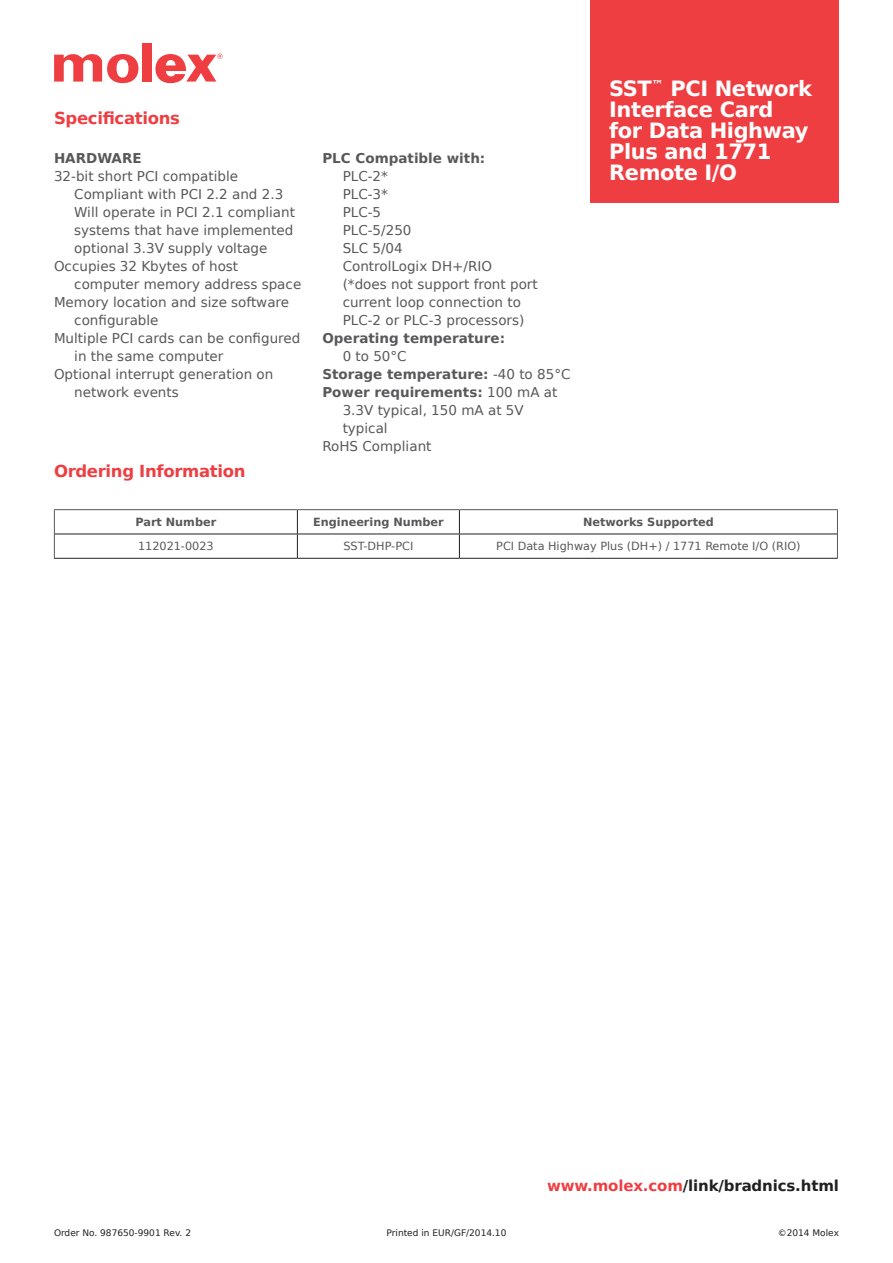
<style>
.page{position:relative;width:893px;height:1263px;background:#fff}
.page>*{position:absolute;margin:0;border:0;box-sizing:border-box;transform-origin:0 0}
.t1{font:700 21px/21px "Bitstream Vera Sans";letter-spacing:-.02em;color:#fff}
.t2{font:700 16.5px "Bitstream Vera Sans";letter-spacing:-.02em;color:#ef3e42}
.t3{font:700 15px "Bitstream Vera Sans";letter-spacing:-.01em;color:#221f1f}
.t4{font:13.5px/18px "Bitstream Vera Sans";color:#57585a}
.t5{font:700 13.5px "Bitstream Vera Sans";color:#57585a}
.t6{font:11.25px "Bitstream Vera Sans";color:#57585a}
.t7{font:700 11.25px "Bitstream Vera Sans";color:#57585a}
.t8{font:9px "Bitstream Vera Sans";color:#221f1f}
.s1{font-weight:400}
.s2{color:#ef3e42}
</style>
<div class="page">
<div style="left:142px;top:43px;width:9px;height:39px;background:#ef3e42"></div>
<svg style="left:54px;top:54px;width:84px;height:29px"></svg>
<svg style="left:155px;top:53px;width:68px;height:30px"></svg>
<hr style="left:55px;top:534px;width:242px;height:1px;background:#221f1f">
<hr style="left:297px;top:534px;width:162px;height:1px;background:#221f1f">
<svg style="left:297px;top:510px;width:1px;height:48px"></svg>
<hr style="left:459px;top:534px;width:378px;height:1px;background:#221f1f">
<svg style="left:459px;top:510px;width:1px;height:48px"></svg>
<hr style="left:54px;top:558px;width:243px;height:1px;background:#221f1f">
<hr style="left:297px;top:558px;width:162px;height:1px;background:#221f1f">
<hr style="left:459px;top:558px;width:379px;height:1px;background:#221f1f">
<hr style="left:54px;top:509px;width:243px;height:1px;background:#57585a">
<hr style="left:297px;top:509px;width:162px;height:1px;background:#57585a">
<hr style="left:459px;top:509px;width:379px;height:1px;background:#57585a">
<svg style="left:54px;top:510px;width:1px;height:48px"></svg>
<svg style="left:837px;top:510px;width:1px;height:48px"></svg>
<div style="left:591px;top:0;width:248px;height:203px;background:#ef3e42"></div>
<p class="t2" style="left:54px;top:108px;width:127px">Speci昀椀cations</p>
<p class="t5" style="left:54px;top:153px;width:89px">HARDWARE</p>
<p class="t4" style="left:54px;top:168px;width:186px">32-bit short PCI compatible</p>
<p class="t4" style="left:74px;top:186px;width:211px">Compliant with PCI 2.2 and 2.3</p>
<p class="t4" style="left:74px;top:204px;width:222px">Will operate in PCI 2.1 compliant</p>
<p class="t4" style="left:74px;top:222px;width:220px">systems that have implemented</p>
<p class="t4" style="left:74px;top:240px;width:195px">optional 3.3V supply voltage</p>
<p class="t4" style="left:54px;top:258px;width:186px">Occupies 32 Kbytes of host</p>
<p class="t4" style="left:74px;top:276px;width:229px">computer memory address space</p>
<p class="t4" style="left:54px;top:294px;width:237px">Memory location and size software</p>
<p class="t4" style="left:74px;top:311px;width:86px">con昀椀gurable</p>
<p class="t4" style="left:54px;top:329px;width:248px">Multiple PCI cards can be con昀椀gured</p>
<p class="t4" style="left:74px;top:348px;width:151px">in the same computer</p>
<p class="t4" style="left:54px;top:366px;width:221px">Optional interrupt generation on</p>
<p class="t4" style="left:74px;top:384px;width:106px">network events</p>
<p class="t2" style="left:54px;top:465px;width:193px">Ordering Information</p>
<p class="t5" style="left:322px;top:153px;width:164px">PLC Compatible with:</p>
<p class="t4" style="left:343px;top:168px;width:197px">PLC-2*<br>PLC-3*<br>PLC-5<br>PLC-5/250<br>SLC 5/04<br>ControlLogix DH+/RIO (*does not support front port current loop connection to<br>PLC-2 or PLC-3 processors)</p>
<p class="t5" style="left:322px;top:333px;width:184px">Operating temperature:</p>
<p class="t4" style="left:343px;top:348px;width:66px">0 to 50°C</p>
<p class="t5" style="left:322px;top:369px;width:250px">Storage temperature: <span class="s1">-40 to 85°C</span></p>
<p class="t5" style="left:322px;top:387px;width:236px">Power requirements: <span class="s1">100 mA at</span></p>
<p class="t4" style="left:343px;top:402px;width:183px">3.3V typical, 150 mA at 5V</p>
<p class="t4" style="left:343px;top:420px;width:47px">typical</p>
<p class="t4" style="left:322px;top:438px;width:111px">RoHS Compliant</p>
<h1 class="t1" style="left:609px;top:80px;width:204px">SST<sup>™</sup> PCI Network<br>Interface Card<br>for Data Highway<br>Plus and 1771<br>Remote I/O</h1>
<p class="t7" style="left:135px;top:517px;width:82px">Part Number</p>
<p class="t7" style="left:313px;top:517px;width:132px">Engineering Number</p>
<p class="t7" style="left:583px;top:517px;width:132px">Networks Supported</p>
<p class="t6" style="left:138px;top:542px;width:77px">112021-0023</p>
<p class="t6" style="left:343px;top:542px;width:71px">SST-DHP-PCI</p>
<p class="t6" style="left:496px;top:542px;width:306px">PCI Data Highway Plus (DH+) / 1771 Remote I/O (RIO)</p>
<p class="t8" style="left:54px;top:1229px;width:139px">Order No. 987650-9901 Rev. 2</p>
<p class="t8" style="left:387px;top:1229px;width:121px">Printed in EUR/GF/2014.10</p>
<p class="t3" style="left:547px;top:1179px;width:293px"><span class="s2">www.molex.com</span>/link/bradnics.html</p>
<p class="t8" style="left:778px;top:1229px;width:63px">©2014 Molex</p>
</div>
